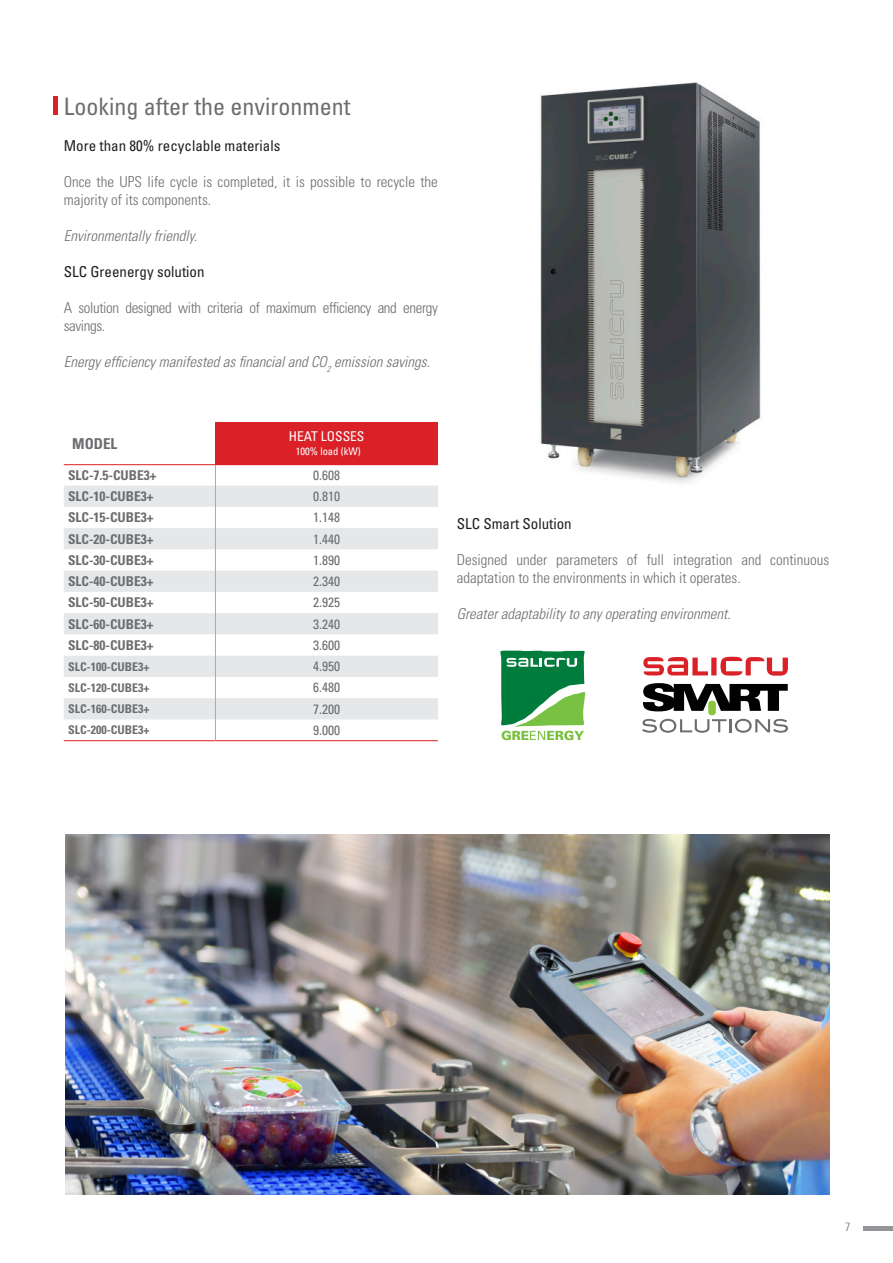
<style>
.page{position:relative;width:893px;height:1263px;background:#fff}
.page>*{position:absolute;margin:0;border:0;box-sizing:border-box;transform-origin:0 0}
.t1{font:condensed 24px "Univers LT Std";color:#6c6d70}
.t2{font:300 condensed 15px/18px "Univers LT Std";color:#6c6d70}
.t3{font:italic 300 condensed 15px "Univers LT Std";color:#6c6d70}
.t4{font:condensed 15px "Univers LT Std";color:#231f20}
.t5{font:300 condensed 15px/18px "Univers LT Std";letter-spacing:-.025em;color:#6c6d70}
.TablaTecnica_modelo_izq{font:700 condensed 15px "Univers LT Std";color:#6c6d70}
.TablaGama_Txt_Izq{font:700 condensed 13.5px "Univers LT Std";color:#6c6d70}
.TablaGama_Txt_Centro{font:condensed 13.5px "Univers LT Std";color:#6c6d70}
.TablaGama_Enc_Rojo{font:condensed 13.5px "Univers LT Std";color:#fff}
.TablaGama_Txt_Izq-2{font:700 condensed 12px "Univers LT Std";color:#6c6d70}
.t6{font:300 condensed 12px "Univers LT Std";color:#6c6d70}
.TablaGama_Enc_Rojo-2{font:condensed 10.5px "Univers LT Std";color:#fff}
</style>
<div class="page">
<img style="left:540px;top:82px;width:221px;height:401px">
<div style="left:863px;top:1226px;width:30px;height:5px;background:#939598"></div>
<hr style="left:54px;top:97px;width:4px;height:18px;background:#da2128">
<svg style="left:642px;top:719px;width:146px;height:14px"></svg>
<svg style="left:643px;top:683px;width:145px;height:28px"></svg>
<div style="left:708px;top:701px;width:8px;height:14px;background:#8bc63e;border-radius:4px"></div>
<svg style="left:643px;top:657px;width:145px;height:19px"></svg>
<svg style="left:500px;top:651px;width:85px;height:89px"></svg>
<img style="left:65px;top:835px;width:764px;height:360px">
<div style="left:215px;top:422px;width:223px;height:43px;background:#da2128"></div>
<svg style="left:64px;top:486px;width:374px;height:233px;fill:#e6e7e9"></svg>
<hr style="left:64px;top:464px;width:151px;height:1px;background:#da2128">
<hr style="left:64px;top:740px;width:151px;height:1px;background:#da2128">
<hr style="left:215px;top:740px;width:223px;height:1px;background:#da2128">
<svg style="left:215px;top:465px;width:1px;height:275px"></svg>
<p class="t1" style="left:64px;top:91px;width:288px">Looking after the environment</p>
<p class="t4" style="left:64px;top:136px;width:218px">More than 80% recyclable materials</p>
<p class="t2" style="left:64px;top:172px;width:376px">Once the UPS life cycle is completed, it is possible to recycle the majority of its components.</p>
<p class="t3" style="left:64px;top:226px;width:135px">Environmentally friendly.</p>
<p class="t4" style="left:64px;top:262px;width:142px">SLC Greenergy solution</p>
<p class="t5" style="left:64px;top:298px;width:376px">A solution designed with criteria of maximum efficiency and energy savings.</p>
<p class="t3" style="left:64px;top:352px;width:368px">Energy efficiency manifested as financial and CO<sub>2</sub> emission savings.</p>
<p class="TablaTecnica_modelo_izq" style="left:72px;top:434px;width:46px">MODEL</p>
<p class="TablaGama_Enc_Rojo" style="left:289px;top:428px;width:77px">HEAT LOSSES</p>
<p class="TablaGama_Enc_Rojo-2" style="left:296px;top:444px;width:66px">100% load (kW)</p>
<p class="TablaGama_Txt_Izq" style="left:68px;top:467px;width:90px">SLC-7.5-CUBE3+</p>
<p class="TablaGama_Txt_Centro" style="left:313px;top:466px;width:28px">0.608</p>
<p class="TablaGama_Txt_Izq" style="left:68px;top:488px;width:87px">SLC-10-CUBE3+</p>
<p class="TablaGama_Txt_Centro" style="left:313px;top:488px;width:28px">0.810</p>
<p class="TablaGama_Txt_Izq" style="left:68px;top:509px;width:87px">SLC-15-CUBE3+</p>
<p class="TablaGama_Txt_Centro" style="left:313px;top:509px;width:28px">1.148</p>
<p class="TablaGama_Txt_Izq" style="left:68px;top:530px;width:87px">SLC-20-CUBE3+</p>
<p class="TablaGama_Txt_Centro" style="left:313px;top:530px;width:28px">1.440</p>
<p class="TablaGama_Txt_Izq" style="left:68px;top:552px;width:87px">SLC-30-CUBE3+</p>
<p class="TablaGama_Txt_Centro" style="left:313px;top:551px;width:28px">1.890</p>
<p class="TablaGama_Txt_Izq" style="left:68px;top:573px;width:87px">SLC-40-CUBE3+</p>
<p class="TablaGama_Txt_Centro" style="left:313px;top:573px;width:28px">2.340</p>
<p class="TablaGama_Txt_Izq" style="left:68px;top:594px;width:87px">SLC-50-CUBE3+</p>
<p class="TablaGama_Txt_Centro" style="left:313px;top:594px;width:28px">2.925</p>
<p class="TablaGama_Txt_Izq" style="left:68px;top:616px;width:87px">SLC-60-CUBE3+</p>
<p class="TablaGama_Txt_Centro" style="left:313px;top:615px;width:28px">3.240</p>
<p class="TablaGama_Txt_Izq" style="left:68px;top:637px;width:87px">SLC-80-CUBE3+</p>
<p class="TablaGama_Txt_Centro" style="left:313px;top:636px;width:28px">3.600</p>
<p class="TablaGama_Txt_Izq-2" style="left:68px;top:659px;width:83px">SLC-100-CUBE3+</p>
<p class="TablaGama_Txt_Centro" style="left:313px;top:658px;width:28px">4.950</p>
<p class="TablaGama_Txt_Izq-2" style="left:68px;top:680px;width:83px">SLC-120-CUBE3+</p>
<p class="TablaGama_Txt_Centro" style="left:313px;top:679px;width:28px">6.480</p>
<p class="TablaGama_Txt_Izq-2" style="left:68px;top:701px;width:83px">SLC-160-CUBE3+</p>
<p class="TablaGama_Txt_Centro" style="left:313px;top:700px;width:28px">7.200</p>
<p class="TablaGama_Txt_Izq-2" style="left:68px;top:723px;width:83px">SLC-200-CUBE3+</p>
<p class="TablaGama_Txt_Centro" style="left:313px;top:722px;width:28px">9.000</p>
<p class="t4" style="left:457px;top:514px;width:117px">SLC Smart Solution</p>
<p class="t2" style="left:457px;top:550px;width:374px">Designed under parameters of full integration and continuous adaptation to the environments in which it operates.</p>
<p class="t3" style="left:457px;top:604px;width:276px">Greater adaptability to any operating environment.</p>
<p class="t6" style="left:845px;top:1219px;width:7px">7</p>
</div>
